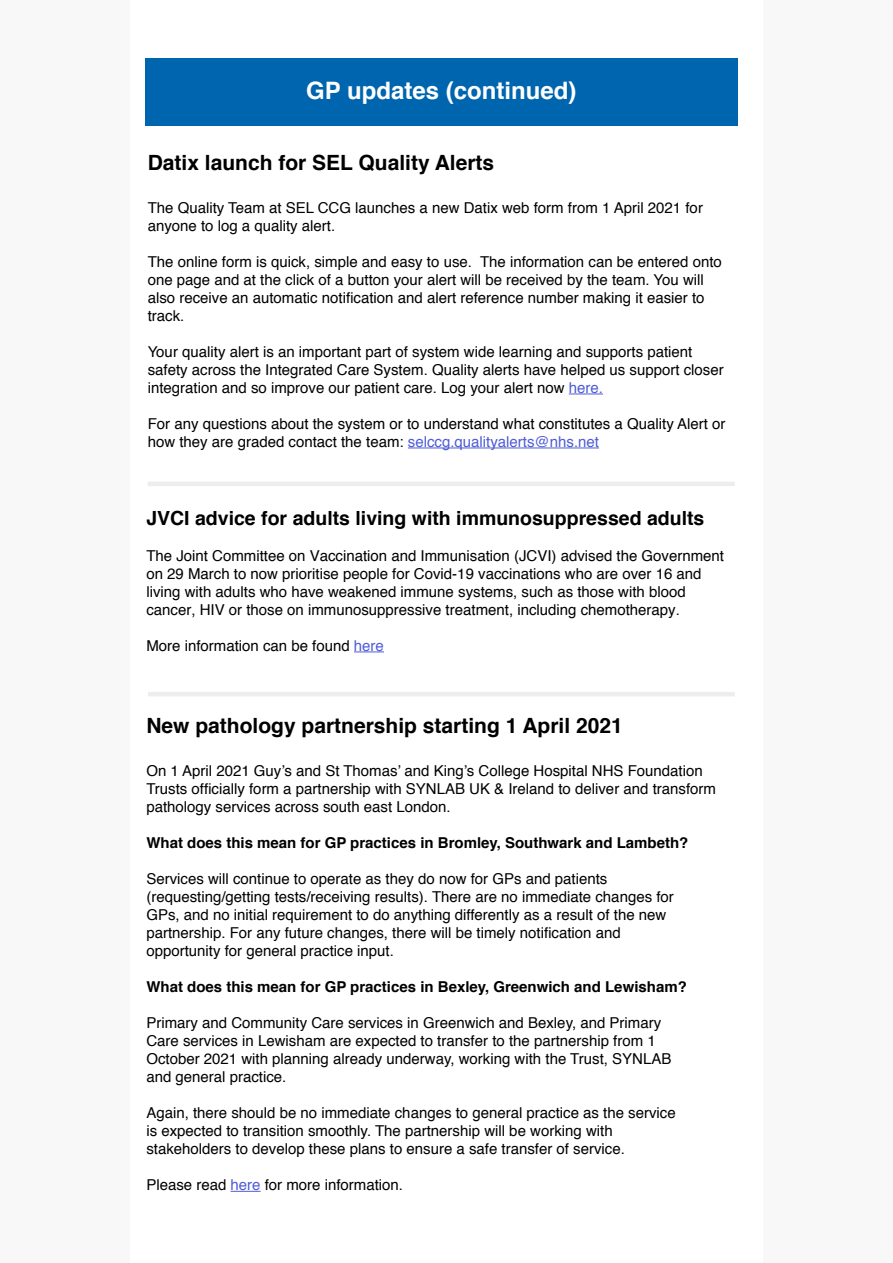
<style>
.page{position:relative;width:893px;height:1263px;background:#fff}
.page>*{position:absolute;margin:0;border:0;box-sizing:border-box;transform-origin:0 0}
.t1{font:700 24px "Helvetica";color:#fff}
.t2{font:700 21px "Helvetica";color:#000}
.t3{font:700 19.5px "Helvetica";color:#000}
.t4{font:15px/18px "Helvetica";color:#000}
.t5{font:700 15px "Helvetica";color:#000}
.s1{color:#4f5cd6}
</style>
<div class="page">
<div style="left:0;top:0;width:129px;height:1263px;background:#f9f8f8"></div>
<div style="left:764px;top:0;width:129px;height:1263px;background:#f9f8f8"></div>
<div style="left:145px;top:59px;width:593px;height:67px;background:#0065af"></div>
<hr style="left:569px;top:394px;width:34px;height:1px;background:#4f5cd6">
<hr style="left:408px;top:448px;width:191px;height:1px;background:#4f5cd6">
<hr style="left:354px;top:651px;width:30px;height:1px;background:#4f5cd6">
<hr style="left:231px;top:1191px;width:30px;height:1px;background:#4f5cd6">
<hr style="left:148px;top:482px;width:587px;height:4px;background:#ededed">
<hr style="left:148px;top:692px;width:587px;height:4px;background:#ededed">
<h1 class="t1" style="left:306px;top:71px;width:272px">GP updates (continued)</h1>
<h2 class="t2" style="left:148px;top:145px;width:348px">Datix launch for SEL Quality Alerts</h2>
<p class="t4" style="left:148px;top:199px;width:557px">The Quality Team at SEL CCG launches a new Datix web form from 1 April 2021 for anyone to log a quality alert.</p>
<p class="t4" style="left:148px;top:253px;width:576px">The online form is quick, simple and easy to use. The information can be entered onto one page and at the click of a button your alert will be received by the team. You will also receive an automatic notification and alert reference number making it easier to track.</p>
<p class="t4" style="left:148px;top:343px;width:578px">Your quality alert is an important part of system wide learning and supports patient safety across the Integrated Care System. Quality alerts have helped us support closer integration and so improve our patient care. Log your alert now <span class="s1">here.</span></p>
<p class="t4" style="left:148px;top:415px;width:579px">For any questions about the system or to understand what constitutes a Quality Alert or how they are graded contact the team: <span class="s1">selccg.qualityalerts@nhs.net</span></p>
<h3 class="t3" style="left:146px;top:502px;width:560px">JVCI advice for adults living with immunosuppressed adults</h3>
<p class="t4" style="left:146px;top:547px;width:579px">The Joint Committee on Vaccination and Immunisation (JCVI) advised the Government on 29 March to now prioritise people for Covid-19 vaccinations who are over 16 and living with adults who have weakened immune systems, such as those with blood cancer, HIV or those on immunosuppressive treatment, including chemotherapy.</p>
<p class="t4" style="left:146px;top:637px;width:239px">More information can be found <span class="s1">here</span></p>
<h2 class="t2" style="left:146px;top:708px;width:478px">New pathology partnership starting 1 April 2021</h2>
<p class="t4" style="left:146px;top:762px;width:571px">On 1 April 2021 Guy’s and St Thomas’ and King’s College Hospital NHS Foundation<br>Trusts officially form a partnership with SYNLAB UK &amp; Ireland to deliver and transform pathology services across south east London.</p>
<p class="t5" style="left:146px;top:831px;width:544px">What does this mean for GP practices in Bromley, Southwark and Lambeth?</p>
<p class="t4" style="left:146px;top:870px;width:529px">Services will continue to operate as they do now for GPs and patients (requesting/getting tests/receiving results). There are no immediate changes for GPs, and no initial requirement to do anything differently as a result of the new partnership. For any future changes, there will be timely notification and opportunity for general practice input.</p>
<p class="t5" style="left:146px;top:975px;width:542px">What does this mean for GP practices in Bexley, Greenwich and Lewisham?</p>
<p class="t4" style="left:146px;top:1014px;width:527px">Primary and Community Care services in Greenwich and Bexley, and Primary Care services in Lewisham are expected to transfer to the partnership from 1<br>October 2021 with planning already underway, working with the Trust, SYNLAB and general practice.</p>
<p class="t4" style="left:146px;top:1104px;width:531px">Again, there should be no immediate changes to general practice as the service is expected to transition smoothly. The partnership will be working with stakeholders to develop these plans to ensure a safe transfer of service.</p>
<p class="t4" style="left:146px;top:1176px;width:258px">Please read <span class="s1">here</span> for more information.</p>
</div>
